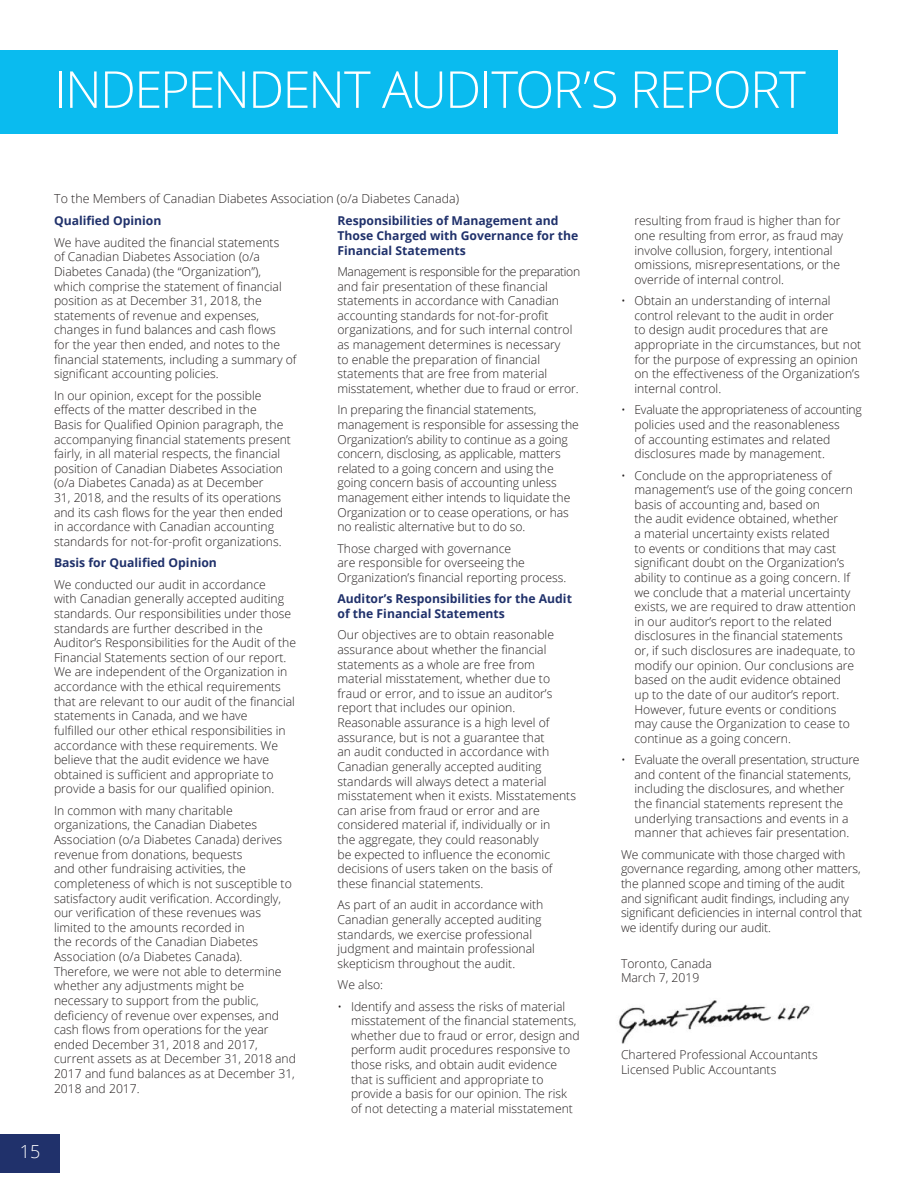
<style>
.page{position:relative;width:918px;height:1188px;background:#fff}
.page>*{position:absolute;margin:0;border:0;box-sizing:border-box;transform-origin:0 0}
.t1{font:300 51px "Open Sans";letter-spacing:-.035em;color:#fff}
.t2{font:300 18px "Open Sans";color:#fff}
.t3{font:300 12.3px "Open Sans";color:#241f1f}
.t4{font:300 12.15px/14.7px "Open Sans";color:#241f1f}
.t5{font:700 12.15px/14.7px "Open Sans";color:#20316b}
</style>
<div class="page">
<div style="left:0;top:50px;width:838px;height:83px;background:#0abbef"></div>
<img style="left:618px;top:1000px;width:193px;height:44px">
<div style="left:0;top:1134px;width:60px;height:39px;background:#20316b"></div>
<h1 class="t1" style="left:54px;top:54px;width:753px">INDEPENDENT AUDITOR’S REPORT</h1>
<h2 class="t2" style="left:20px;top:1139px;width:22px">15</h2>
<p class="t3" style="left:54px;top:190px;width:406px">To the Members of Canadian Diabetes Association (o/a Diabetes Canada)</p>
<p class="t5" style="left:54px;top:213px;width:109px">Qualified Opinion</p>
<p class="t4" style="left:54px;top:235px;width:244px">We have audited the financial statements<br>of Canadian Diabetes Association (o/a Diabetes Canada) (the “Organization”),<br>which comprise the statement of financial position as at December 31, 2018, the statements of revenue and expenses, changes in fund balances and cash flows<br>for the year then ended, and notes to the financial statements, including a summary of significant accounting policies.</p>
<p class="t4" style="left:54px;top:388px;width:238px">In our opinion, except for the possible effects of the matter described in the<br>Basis for Qualified Opinion paragraph, the accompanying financial statements present fairly, in all material respects, the financial position of Canadian Diabetes Association (o/a Diabetes Canada) as at December<br>31, 2018, and the results of its operations and its cash flows for the year then ended in accordance with Canadian accounting standards for not-for-profit organizations.</p>
<p class="t5" style="left:54px;top:555px;width:164px">Basis for Qualified Opinion</p>
<p class="t4" style="left:54px;top:577px;width:244px">We conducted our audit in accordance<br>with Canadian generally accepted auditing standards. Our responsibilities under those standards are further described in the Auditor’s Responsibilities for the Audit of the Financial Statements section of our report.<br>We are independent of the Organization in accordance with the ethical requirements that are relevant to our audit of the financial statements in Canada, and we have<br>fulfilled our other ethical responsibilities in accordance with these requirements. We believe that the audit evidence we have obtained is sufficient and appropriate to provide a basis for our qualified opinion.</p>
<p class="t4" style="left:54px;top:803px;width:244px">In common with many charitable organizations, the Canadian Diabetes Association (o/a Diabetes Canada) derives revenue from donations, bequests<br>and other fundraising activities, the completeness of which is not susceptible to satisfactory audit verification. Accordingly, our verification of these revenues was limited to the amounts recorded in<br>the records of the Canadian Diabetes Association (o/a Diabetes Canada).<br>Therefore, we were not able to determine whether any adjustments might be necessary to support from the public, deficiency of revenue over expenses, and cash flows from operations for the year ended December 31, 2018 and 2017, current assets as at December 31, 2018 and 2017 and fund balances as at December 31, 2018 and 2017.</p>
<p class="t5" style="left:338px;top:213px;width:242px">Responsibilities of Management and<br>Those Charged with Governance for the<br>Financial Statements</p>
<p class="t4" style="left:338px;top:264px;width:244px">Management is responsible for the preparation and fair presentation of these financial statements in accordance with Canadian accounting standards for not-for-profit organizations, and for such internal control as management determines is necessary<br>to enable the preparation of financial statements that are free from material misstatement, whether due to fraud or error.</p>
<p class="t4" style="left:338px;top:402px;width:243px">In preparing the financial statements, management is responsible for assessing the Organization’s ability to continue as a going concern, disclosing, as applicable, matters related to a going concern and using the going concern basis of accounting unless management either intends to liquidate the Organization or to cease operations, or has no realistic alternative but to do so.</p>
<p class="t4" style="left:338px;top:541px;width:230px">Those charged with governance<br>are responsible for overseeing the<br>Organization’s financial reporting process.</p>
<p class="t5" style="left:338px;top:591px;width:236px">Auditor’s Responsibilities for the Audit of the Financial Statements</p>
<p class="t4" style="left:338px;top:627px;width:240px">Our objectives are to obtain reasonable assurance about whether the financial statements as a whole are free from material misstatement, whether due to fraud or error, and to issue an auditor’s report that includes our opinion.<br>Reasonable assurance is a high level of assurance, but is not a guarantee that<br>an audit conducted in accordance with Canadian generally accepted auditing standards will always detect a material misstatement when it exists. Misstatements can arise from fraud or error and are considered material if, individually or in<br>the aggregate, they could reasonably<br>be expected to influence the economic decisions of users taken on the basis of these financial statements.</p>
<p class="t4" style="left:338px;top:897px;width:207px">As part of an audit in accordance with Canadian generally accepted auditing standards, we exercise professional judgment and maintain professional skepticism throughout the audit.</p>
<p class="t4" style="left:338px;top:977px;width:47px">We also:</p>
<p class="t4" style="left:351px;top:999px;width:230px;text-indent:-14px">• Identify and assess the risks of material misstatement of the financial statements, whether due to fraud or error, design and perform audit procedures responsive to those risks, and obtain audit evidence that is sufficient and appropriate to provide a basis for our opinion. The risk of not detecting a material misstatement</p>
<p class="t4" style="left:635px;top:213px;width:210px">resulting from fraud is higher than for one resulting from error, as fraud may involve collusion, forgery, intentional omissions, misrepresentations, or the override of internal control.</p>
<p class="t4" style="left:635px;top:293px;width:228px;text-indent:-14px">• Obtain an understanding of internal control relevant to the audit in order<br>to design audit procedures that are appropriate in the circumstances, but not for the purpose of expressing an opinion on the effectiveness of the Organization’s internal control.</p>
<p class="t4" style="left:635px;top:402px;width:229px;text-indent:-14px">• Evaluate the appropriateness of accounting policies used and the reasonableness<br>of accounting estimates and related disclosures made by management.</p>
<p class="t4" style="left:635px;top:468px;width:223px;text-indent:-14px">• Conclude on the appropriateness of management’s use of the going concern basis of accounting and, based on<br>the audit evidence obtained, whether<br>a material uncertainty exists related<br>to events or conditions that may cast significant doubt on the Organization’s ability to continue as a going concern. If we conclude that a material uncertainty exists, we are required to draw attention in our auditor’s report to the related disclosures in the financial statements or, if such disclosures are inadequate, to modify our opinion. Our conclusions are based on the audit evidence obtained up to the date of our auditor’s report.<br>However, future events or conditions may cause the Organization to cease to continue as a going concern.</p>
<p class="t4" style="left:621px;top:752px;width:240px;text-align:center">• Evaluate the overall presentation, structure and content of the financial statements, including the disclosures, and whether<br>the financial statements represent the underlying transactions and events in a manner that achieves fair presentation.</p>
<p class="t4" style="left:621px;top:847px;width:243px">We communicate with those charged with governance regarding, among other matters, the planned scope and timing of the audit and significant audit findings, including any significant deficiencies in internal control that we identify during our audit.</p>
<p class="t4" style="left:621px;top:956px;width:93px">Toronto, Canada<br>March 7, 2019</p>
<p class="t4" style="left:621px;top:1047px;width:198px">Chartered Professional Accountants<br>Licensed Public Accountants</p>
</div>
